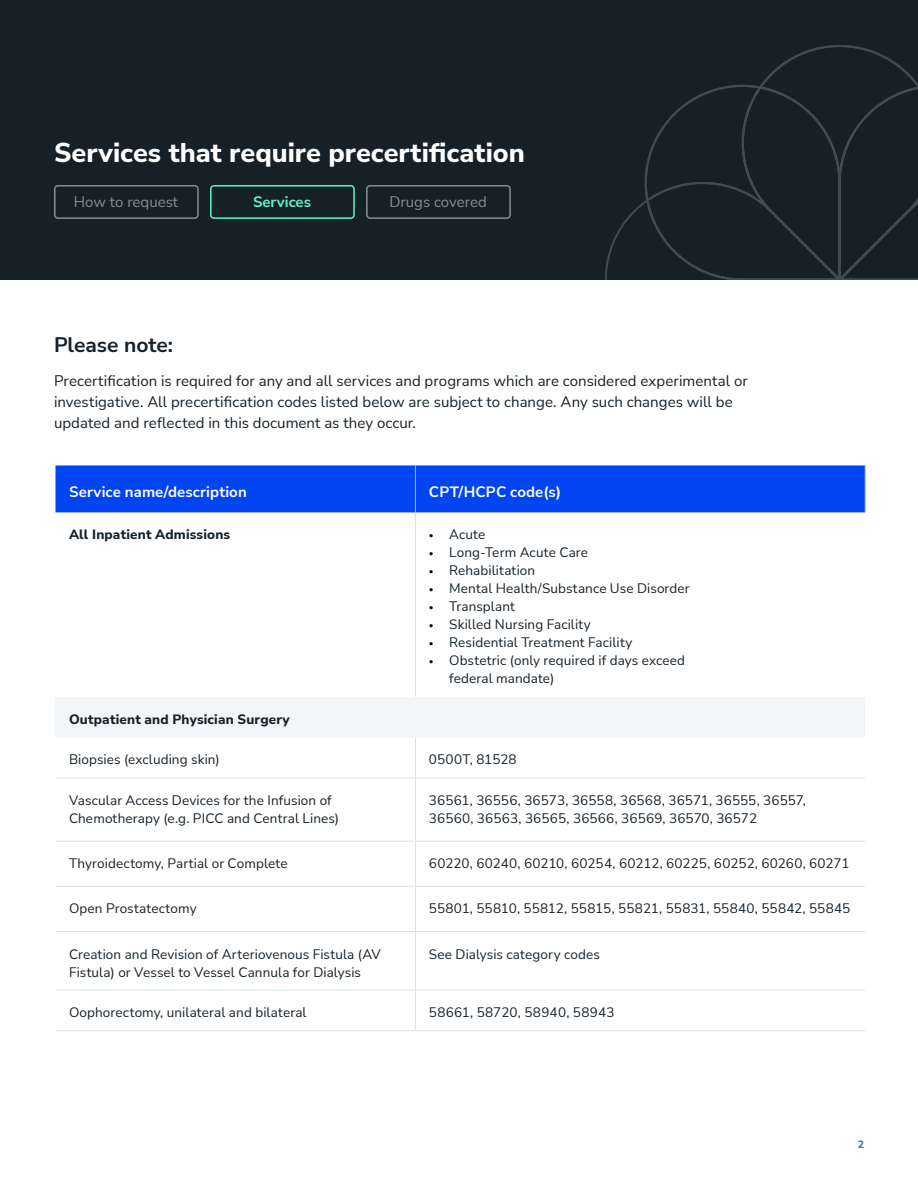
<style>
.page{position:relative;width:918px;height:1188px;background:#fff}
.page>*{position:absolute;margin:0;border:0;box-sizing:border-box;transform-origin:0 0}
.t1{font:800 27px "Nunito Sans";color:#fff}
.t2{font:700 21px "Nunito Sans";letter-spacing:-.005em;color:#152028}
.t3{font:15px/21px "Nunito Sans";letter-spacing:.005em;color:#152028}
.t4{font:700 15px "Nunito Sans";letter-spacing:.01em;color:#fff}
.t5{font:15px "Nunito Sans";color:#fff}
.t6{font:700 15px "Nunito Sans";color:#5df4cc}
.t7{font:13.5px/18px "Nunito Sans";letter-spacing:.01em;color:#152028}
.t8{font:800 13.5px "Nunito Sans";letter-spacing:.015em;color:#152028}
.t9{font:800 10.5px "Nunito Sans";color:#4c7490}
.s1{font-family:"Proxima Nova";font-weight:700;color:#000}
</style>
<div class="page">
<div style="left:0;top:0;width:918px;height:280px;background:#152028"></div>
<svg style="left:741px;top:45px;width:177px;height:40px"></svg>
<svg style="left:605px;top:85px;width:313px;height:195px"></svg>
<div style="left:54px;top:185px;width:145px;height:34px;border:2px solid #fff;border-radius:3px"></div>
<div style="left:210px;top:185px;width:145px;height:34px;border:2px solid #5df4cc;border-radius:3px"></div>
<div style="left:366px;top:185px;width:145px;height:34px;border:2px solid #fff;border-radius:3px"></div>
<div style="left:56px;top:465px;width:809px;height:47px;background:#0144f1"></div>
<div style="left:56px;top:697px;width:809px;height:40px;background:#f2f6f8"></div>
<svg style="left:56px;top:777px;width:809px;height:213px"></svg>
<svg style="left:56px;top:842px;width:809px;height:89px"></svg>
<hr style="left:865px;top:465px;width:1px;height:47px;background:#99b6fe">
<hr style="left:415px;top:465px;width:1px;height:47px;background:#99b6fe">
<hr style="left:415px;top:512px;width:1px;height:185px;background:#d7e2ea">
<hr style="left:415px;top:737px;width:1px;height:41px;background:#d7e2ea">
<hr style="left:56px;top:778px;width:359px;height:1px;background:#d7e2ea">
<hr style="left:415px;top:778px;width:450px;height:1px;background:#d7e2ea">
<hr style="left:415px;top:778px;width:1px;height:63px;background:#d7e2ea">
<hr style="left:56px;top:841px;width:359px;height:1px;background:#d7e2ea">
<hr style="left:415px;top:841px;width:450px;height:1px;background:#d7e2ea">
<hr style="left:415px;top:842px;width:1px;height:44px;background:#d7e2ea">
<hr style="left:56px;top:886px;width:359px;height:1px;background:#d7e2ea">
<hr style="left:415px;top:886px;width:450px;height:1px;background:#d7e2ea">
<hr style="left:415px;top:887px;width:1px;height:44px;background:#d7e2ea">
<hr style="left:56px;top:931px;width:359px;height:1px;background:#d7e2ea">
<hr style="left:415px;top:931px;width:450px;height:1px;background:#d7e2ea">
<hr style="left:415px;top:932px;width:1px;height:58px;background:#d7e2ea">
<hr style="left:56px;top:990px;width:359px;height:1px;background:#d7e2ea">
<hr style="left:415px;top:990px;width:450px;height:1px;background:#d7e2ea">
<hr style="left:415px;top:990px;width:1px;height:40px;background:#d7e2ea">
<hr style="left:56px;top:1030px;width:359px;height:1px;background:#d7e2ea">
<hr style="left:415px;top:1030px;width:450px;height:1px;background:#d7e2ea">
<h1 class="t1" style="left:54px;top:134px;width:472px">Services that require precertification</h1>
<p class="t5" style="left:74px;top:192px;width:106px">How to request</p>
<p class="t6" style="left:253px;top:191px;width:60px">Services</p>
<p class="t5" style="left:389px;top:192px;width:99px">Drugs covered</p>
<h2 class="t2" style="left:54px;top:330px;width:121px">Please note:</h2>
<p class="t3" style="left:54px;top:370px;width:695px">Precertification is required for any and all services and programs which are considered experimental or investigative. All precertification codes listed below are subject to change. Any such changes will be updated and reflected in this document as they occur.</p>
<p class="t4" style="left:69px;top:481px;width:179px">Service name/description</p>
<p class="t4" style="left:429px;top:481px;width:134px">CPT/HCPC code(s)</p>
<p class="t8" style="left:69px;top:525px;width:163px">All Inpatient Admissions</p>
<p class="t7" style="left:429px;top:525px;width:58px"><span class="s1">•</span> Acute</p>
<p class="t7" style="left:429px;top:543px;width:161px"><span class="s1">•</span> Long-Term Acute Care</p>
<p class="t7" style="left:429px;top:561px;width:108px"><span class="s1">•</span> Rehabilitation</p>
<p class="t7" style="left:429px;top:579px;width:262px"><span class="s1">•</span> Mental Health/Substance Use Disorder</p>
<p class="t7" style="left:429px;top:597px;width:88px"><span class="s1">•</span> Transplant</p>
<p class="t7" style="left:429px;top:615px;width:163px"><span class="s1">•</span> Skilled Nursing Facility</p>
<p class="t7" style="left:429px;top:633px;width:205px"><span class="s1">•</span> Residential Treatment Facility</p>
<p class="t7" style="left:449px;top:651px;width:237px;text-indent:-20px"><span class="s1">•</span> Obstetric (only required if days exceed federal mandate)</p>
<p class="t8" style="left:69px;top:710px;width:222px">Outpatient and Physician Surgery</p>
<p class="t7" style="left:69px;top:750px;width:152px">Biopsies (excluding skin)</p>
<p class="t7" style="left:429px;top:750px;width:89px">0500T, 81528</p>
<p class="t7" style="left:69px;top:791px;width:272px">Vascular Access Devices for the Infusion of<br>Chemotherapy (e.g. PICC and Central Lines)</p>
<p class="t7" style="left:429px;top:791px;width:378px">36561, 36556, 36573, 36558, 36568, 36571, 36555, 36557,<br>36560, 36563, 36565, 36566, 36569, 36570, 36572</p>
<p class="t7" style="left:69px;top:854px;width:220px">Thyroidectomy, Partial or Complete</p>
<p class="t7" style="left:429px;top:854px;width:422px">60220, 60240, 60210, 60254, 60212, 60225, 60252, 60260, 60271</p>
<p class="t7" style="left:69px;top:899px;width:129px">Open Prostatectomy</p>
<p class="t7" style="left:429px;top:899px;width:423px">55801, 55810, 55812, 55815, 55821, 55831, 55840, 55842, 55845</p>
<p class="t7" style="left:69px;top:944px;width:313px">Creation and Revision of Arteriovenous Fistula (AV<br>Fistula) or Vessel to Vessel Cannula for Dialysis</p>
<p class="t7" style="left:429px;top:944px;width:172px">See Dialysis category codes</p>
<p class="t7" style="left:69px;top:1003px;width:239px">Oophorectomy, unilateral and bilateral</p>
<p class="t7" style="left:429px;top:1003px;width:187px">58661, 58720, 58940, 58943</p>
<p class="t9" style="left:858px;top:1136px;width:8px">2</p>
</div>
